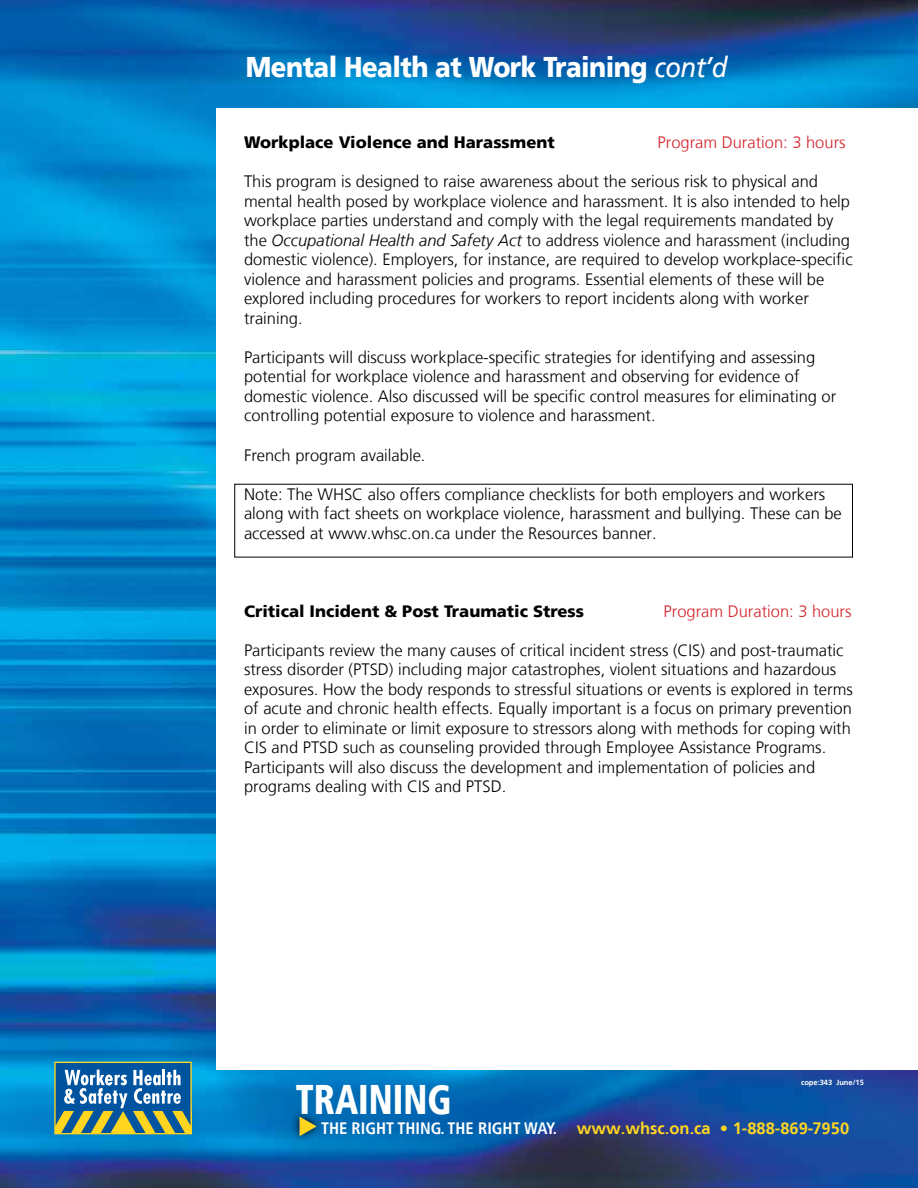
<style>
.page{position:relative;width:918px;height:1188px;background:#fff}
.page>*{position:absolute;margin:0;border:0;box-sizing:border-box;transform-origin:0 0}
.t1{font:900 condensed 41.4px "Frutiger LT";color:#fff;scale:.87 1}
.t2{font:900 28.5px "Frutiger LT";letter-spacing:-.02em;color:#fff;scale:.9 1}
.t3{font:300 16.5px/19.5px "Frutiger LT";color:#000}
.t4{font:900 16.5px "Frutiger LT";color:#000}
.t5{font:300 16.5px "Frutiger LT";color:#d2232a}
.t6{font:700 16.5px "Frutiger LT";color:#ffd520}
.t7{font:700 condensed 16.5px "Frutiger LT";color:#fff}
.t8{font:700 7.5px "Frutiger LT";color:#fff}
.s1{font-weight:400;font-style:italic}
.s2{font-style:italic}
</style>
<div class="page">
<img style="left:0;top:0;width:918px;height:1188px">
<div style="left:216px;top:108px;width:702px;height:962px;background:#fff"></div>
<svg style="left:55px;top:1062px;width:136px;height:72px;background:#598795"></svg>
<svg style="left:291px;top:1110px;width:32px;height:33px"></svg>
<svg style="left:300px;top:1117px;width:17px;height:19px"></svg>
<h2 class="t2" style="left:246px;top:50px;width:537px">Mental Health at Work Training <span class="s1">cont’d</span></h2>
<p class="t4" style="left:244px;top:133px;width:312px">Workplace Violence and Harassment</p>
<p class="t5" style="left:658px;top:133px;width:189px">Program Duration: 3 hours</p>
<p class="t3" style="left:244px;top:172px;width:610px">This program is designed to raise awareness about the serious risk to physical and mental health posed by workplace violence and harassment. It is also intended to help workplace parties understand and comply with the legal requirements mandated by the <span class="s2">Occupational Health and Safety Act</span> to address violence and harassment (including domestic violence). Employers, for instance, are required to develop workplace-specific violence and harassment policies and programs. Essential elements of these will be explored including procedures for workers to report incidents along with worker training.</p>
<p class="t3" style="left:244px;top:348px;width:594px">Participants will discuss workplace-specific strategies for identifying and assessing potential for workplace violence and harassment and observing for evidence of domestic violence. Also discussed will be specific control measures for eliminating or controlling potential exposure to violence and harassment.</p>
<p class="t3" style="left:244px;top:445px;width:183px">French program available.</p>
<p class="t3" style="left:244px;top:484px;width:599px">Note: The WHSC also offers compliance checklists for both employers and workers along with fact sheets on workplace violence, harassment and bullying. These can be accessed at www.whsc.on.ca under the Resources banner.</p>
<p class="t4" style="left:244px;top:601px;width:342px">Critical Incident &amp; Post Traumatic Stress</p>
<p class="t5" style="left:664px;top:602px;width:189px">Program Duration: 3 hours</p>
<p class="t3" style="left:244px;top:641px;width:610px">Participants review the many causes of critical incident stress (CIS) and post-traumatic stress disorder (PTSD) including major catastrophes, violent situations and hazardous exposures. How the body responds to stressful situations or events is explored in terms of acute and chronic health effects. Equally important is a focus on primary prevention in order to eliminate or limit exposure to stressors along with methods for coping with CIS and PTSD such as counseling provided through Employee Assistance Programs.<br>Participants will also discuss the development and implementation of policies and programs dealing with CIS and PTSD.</p>
<h1 class="t1" style="left:296px;top:1074px;width:180px">TRAINING</h1>
<p class="t7" style="left:298px;top:1119px;width:261px">◆ THE RIGHT THING. THE RIGHT WAY.</p>
<p class="t8" style="left:801px;top:1078px;width:64px">cope:343 June/15</p>
<p class="t6" style="left:577px;top:1118px;width:274px">www.whsc.on.ca • 1-888-869-7950</p>
</div>
